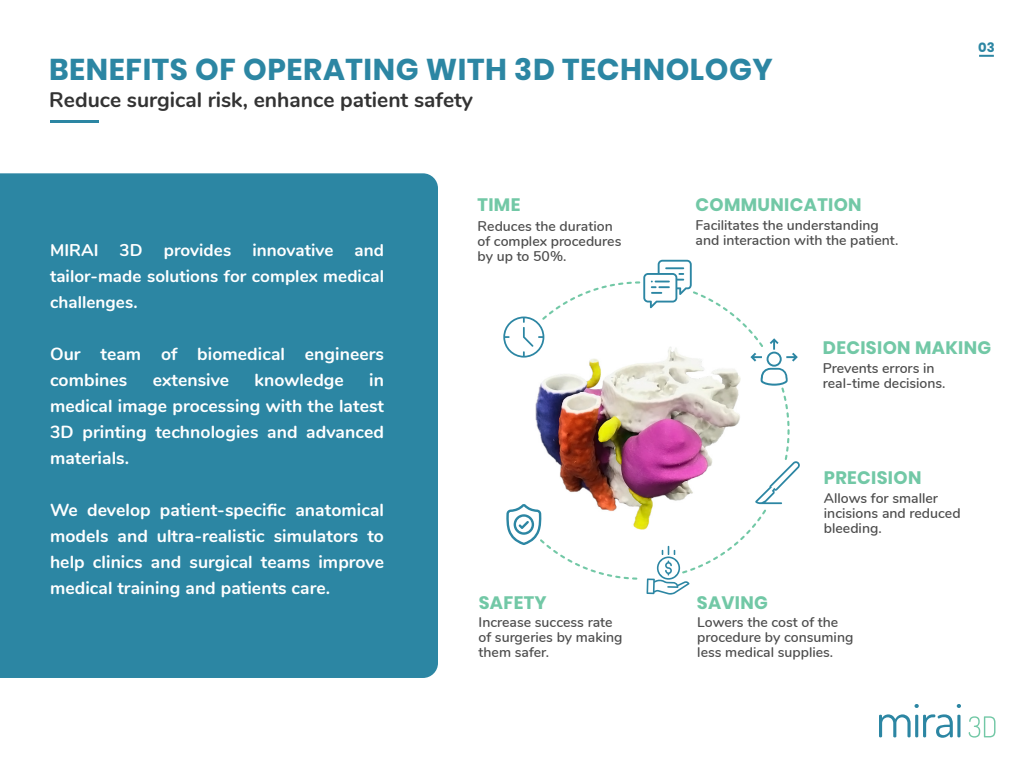
<style>
.page{position:relative;width:1024px;height:768px;background:#fff}
.page>*{position:absolute;margin:0;border:0;box-sizing:border-box;transform-origin:0 0}
.t1{font:700 30px "Poppins";letter-spacing:.02em;color:#2c86a3}
.t2{font:700 21px "Nunito";color:#333}
.t3{font:700 18px "Poppins";letter-spacing:.02em;color:#72c8a6}
.t4{font:700 17.5px/26px "Nunito";letter-spacing:.005em;color:#fff;text-align:justify}
.t5{font:700 17px/26px "Nunito";letter-spacing:.005em;color:#fff;text-align:justify}
.t6{font:600 14px/15px "Nunito";color:#4d4d4d}
.t7{font:700 13.2px "Poppins";color:#2c86a3}
</style>
<div class="page">
<div style="left:0;top:173px;width:438px;height:505px;background:#2c86a3"></div>
<svg style="left:879px;top:704px;width:82px;height:34px"></svg>
<svg style="left:969px;top:716px;width:27px;height:22px"></svg>
<svg style="left:979px;top:55px;width:15px;height:2px"></svg>
<hr style="left:50px;top:120px;width:48px;height:3px;background:#2c86a3">
<svg style="left:503px;top:317px;width:37px;height:41px"></svg>
<svg style="left:643px;top:260px;width:49px;height:21px"></svg>
<svg style="left:790px;top:352px;width:8px;height:10px"></svg>
<svg style="left:790px;top:461px;width:10px;height:16px"></svg>
<svg style="left:506px;top:504px;width:34px;height:41px"></svg>
<svg style="left:647px;top:580px;width:43px;height:15px"></svg>
<img style="left:540px;top:281px;width:250px;height:299px">
<h1 class="t1" style="left:49px;top:53px;width:725px">BENEFITS OF OPERATING WITH 3D TECHNOLOGY</h1>
<h2 class="t2" style="left:49px;top:84px;width:425px">Reduce surgical risk, enhance patient safety</h2>
<p class="t3" style="left:478px;top:195px;width:44px">TIME</p>
<p class="t3" style="left:696px;top:194px;width:168px">COMMUNICATION</p>
<p class="t7" style="left:978px;top:40px;width:18px">03</p>
<p class="t5" style="left:50px;top:236px;width:336px">MIRAI 3D provides innovative and tailor-made solutions for complex medical challenges.</p>
<p class="t4" style="left:50px;top:340px;width:336px">Our team of biomedical engineers combines</p>
<p class="t4" style="left:50px;top:366px;width:336px;text-indent:319px">in medical image processing with the latest 3D printing technologies and advanced materials.</p>
<p class="t4" style="left:50px;top:496px;width:336px">We develop patient-specific anatomical models and ultra-realistic simulators to help clinics and surgical teams improve medical training and patients care.</p>
<p class="t4" style="left:153px;top:366px;width:78px">extensive</p>
<p class="t4" style="left:255px;top:366px;width:91px">knowledge</p>
<p class="t6" style="left:478px;top:217px;width:145px">Reduces the duration of complex procedures by up to 50%.</p>
<p class="t3" style="left:479px;top:593px;width:69px">SAFETY</p>
<p class="t6" style="left:479px;top:614px;width:145px">Increase success rate of surgeries by making them safer.</p>
<p class="t6" style="left:696px;top:217px;width:204px">Facilitates the understanding and interaction with the patient.</p>
<p class="t3" style="left:823px;top:337px;width:170px">DECISION MAKING</p>
<p class="t6" style="left:823px;top:360px;width:124px">Prevents errors in real-time decisions.</p>
<p class="t3" style="left:824px;top:467px;width:99px">PRECISION</p>
<p class="t3" style="left:697px;top:593px;width:73px">SAVING</p>
<p class="t6" style="left:824px;top:490px;width:138px">Allows for smaller incisions and reduced bleeding.</p>
<p class="t6" style="left:697px;top:614px;width:158px">Lowers the cost of the procedure by consuming less medical supplies.</p>
</div>
